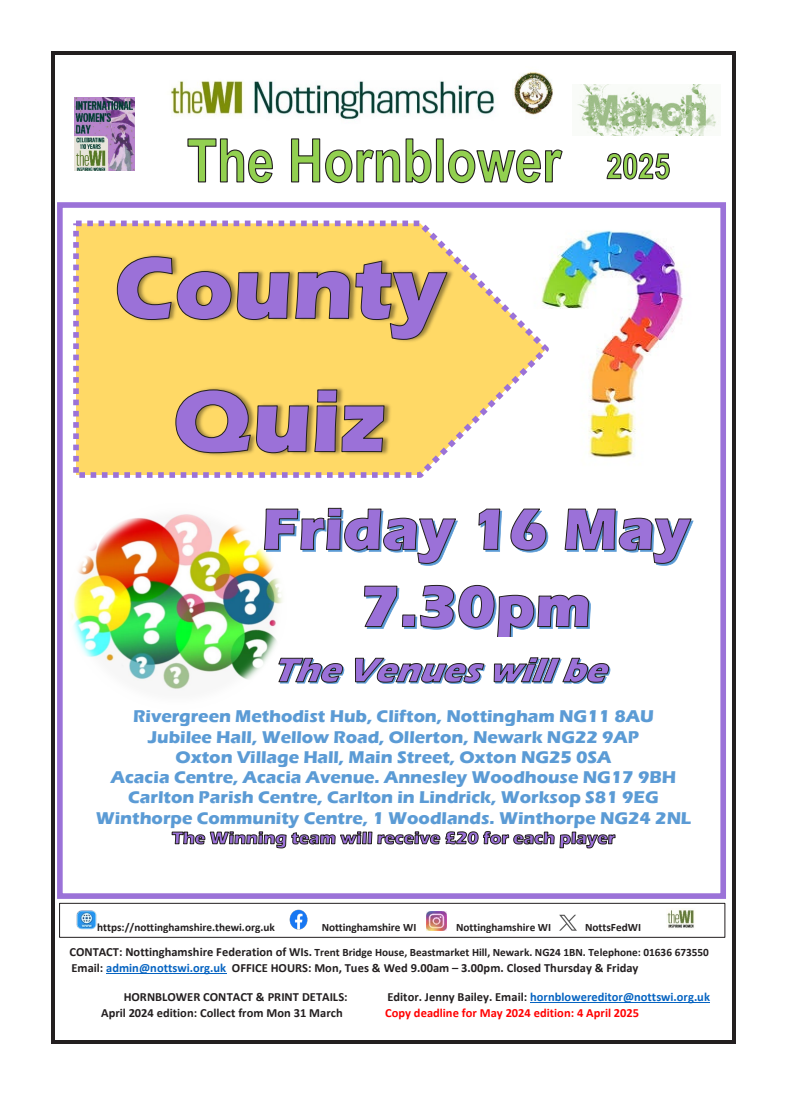
<style>
.page{position:relative;width:787px;height:1095px;background:#fff}
.page>*{position:absolute;margin:0;border:0;box-sizing:border-box;transform-origin:0 0}
.t1{font:700 17.5px/20.2px "Eras ITC";color:#5b9bd5;text-align:center}
.t2{font:700 12.5px "Calibri";color:#231f20}
.t3{font:700 12.5px "Calibri";letter-spacing:.005em;color:#0563c1}
.t4{font:700 12.5px "Calibri";color:#f00}
.t5{font:700 11.25px "Calibri";color:#231f20}
.s1{font-size:12.5px}
.s2{color:#0563c1}
.s3{color:#231f20}
</style>
<div class="page">
<div style="left:57px;top:202px;width:669px;height:697px;border:6px solid #9b72d8"></div>
<hr style="left:106px;top:973px;width:120px;height:1px;background:#0563c1">
<img style="left:170px;top:80px;width:325px;height:40px">
<div style="left:59px;top:903px;width:666px;height:35px;border:1px solid #231f20"></div>
<img style="left:76px;top:910px;width:21px;height:20px">
<img style="left:289px;top:909px;width:19px;height:21px">
<img style="left:426px;top:911px;width:20px;height:20px">
<img style="left:559px;top:914px;width:18px;height:17px">
<img style="left:667px;top:908px;width:28px;height:20px">
<svg style="left:187px;top:138px;width:376px;height:46px"></svg>
<hr style="left:530px;top:1002px;width:180px;height:1px;background:#0563c1">
<img style="left:514px;top:72px;width:39px;height:43px">
<img style="left:577px;top:84px;width:140px;height:51px">
<svg style="left:606px;top:153px;width:64px;height:27px"></svg>
<svg style="left:287px;top:507px;width:406px;height:59px"></svg>
<svg style="left:364px;top:585px;width:226px;height:51px"></svg>
<svg style="left:171px;top:831px;width:445px;height:18px"></svg>
<img style="left:554px;top:230px;width:129px;height:228px">
<svg style="left:73px;top:220px;width:481px;height:258px"></svg>
<div style="left:115px;top:251px;width:341px;height:94px;background:#ffd966"></div>
<svg style="left:117px;top:256px;width:331px;height:84px;background:#c7a389"></svg>
<img style="left:174px;top:384px;width:219px;height:74px">
<svg style="left:175px;top:389px;width:210px;height:64px;background:#b38e98"></svg>
<svg style="left:287px;top:657px;width:323px;height:27px"></svg>
<img style="left:70px;top:508px;width:217px;height:182px">
<img style="left:74px;top:98px;width:60px;height:73px">
<svg style="left:51px;top:51px;width:4px;height:4px"></svg>
<hr style="left:55px;top:51px;width:677px;height:4px;background:#231f20">
<svg style="left:732px;top:51px;width:3px;height:4px"></svg>
<hr style="left:51px;top:55px;width:4px;height:985px;background:#231f20">
<hr style="left:732px;top:55px;width:3px;height:985px;background:#231f20">
<svg style="left:51px;top:1040px;width:4px;height:4px"></svg>
<hr style="left:55px;top:1040px;width:677px;height:4px;background:#231f20">
<svg style="left:732px;top:1040px;width:3px;height:4px"></svg>
<p class="t1" style="left:96px;top:706px;width:597px">Rivergreen Methodist Hub, Clifton, Nottingham NG11 8AU<br>Jubilee Hall, Wellow Road, Ollerton, Newark NG22 9AP<br>Oxton Village Hall, Main Street, Oxton NG25 0SA<br>Acacia Centre, Acacia Avenue. Annesley Woodhouse NG17 9BH Carlton Parish Centre, Carlton in Lindrick, Worksop S81 9EG Winthorpe Community Centre, 1 Woodlands. Winthorpe NG24 2NL</p>
<p class="t5" style="left:97px;top:919px;width:179px">https://nottinghamshire.thewi.org.uk</p>
<p class="t5" style="left:322px;top:919px;width:96px">Nottinghamshire WI</p>
<p class="t5" style="left:456px;top:919px;width:96px">Nottinghamshire WI</p>
<p class="t5" style="left:585px;top:919px;width:57px">NottsFedWI</p>
<p class="t5" style="left:69px;top:944px;width:641px"><span class="s1">CONTACT: Nottinghamshire Federation of WIs.</span> Trent Bridge House, Beastmarket Hill, Newark. NG24 1BN. Telephone: 01636 673550</p>
<p class="t2" style="left:71px;top:959px;width:568px">Email: <span class="s2">admin@nottswi.org.uk</span> OFFICE HOURS: Mon, Tues &amp; Wed 9.00am – 3.00pm. Closed Thursday &amp; Friday</p>
<p class="t2" style="left:124px;top:988px;width:225px">HORNBLOWER CONTACT &amp; PRINT DETAILS:</p>
<p class="t3" style="left:387px;top:988px;width:324px"><span class="s3">Editor. Jenny Bailey. Email:</span> hornblowereditor@nottswi.org.uk</p>
<p class="t2" style="left:101px;top:1004px;width:243px">April 2024 edition: Collect from Mon 31 March</p>
<p class="t4" style="left:385px;top:1004px;width:255px">Copy deadline for May 2024 edition: 4 April 2025</p>
</div>
